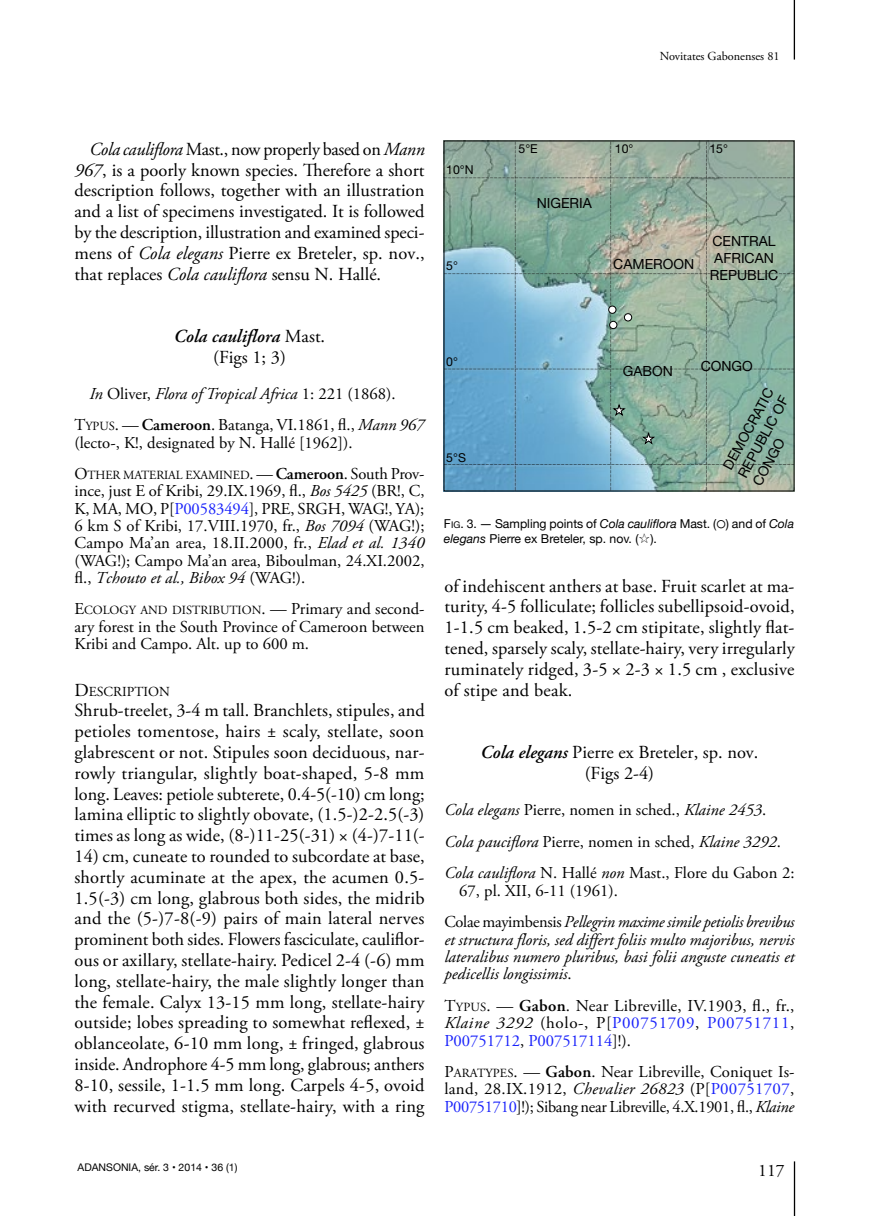
<style>
.page{position:relative;width:869px;height:1216px;background:#fff}
.page>*{position:absolute;margin:0;border:0;box-sizing:border-box;transform-origin:0 0}
.t1{font:18.38px/20.8px "Adobe Garamond Pro";letter-spacing:.005em;color:#000;text-align:justify}
.t2{font:italic 600 18.38px/20.8px "Adobe Garamond Pro";color:#000;text-align:center}
.t3{font:17.5px "Adobe Garamond Pro";color:#000}
.t4{font:16.62px/17.3px "Adobe Garamond Pro";color:#000}
.t5{font:italic 16.62px/17.3px "Adobe Garamond Pro";color:#000;text-align:justify}
.t6{font:14px/16.8px "Helvetica Neue";color:#000;text-align:center}
.t7{font:13.83px "Adobe Garamond";color:#000}
.t8{font:12.42px "Adobe Garamond";letter-spacing:-.01em;color:#000}
.t9{font:12.25px/14.9px "Helvetica Neue";color:#000}
.t10{font:12.25px "Adobe Garamond Pro";color:#000}
.t11{font:10.5px "Helvetica Neue";color:#000}
.s1{font-style:italic}
.s2{font-weight:400;font-style:normal}
.s3{font-family:"Adobe Garamond"}
.s4{font-family:"Adobe Garamond";font-size:12.42px}
.s5{font-weight:600}
.s6{font-size:16.62px}
.s7{font-family:"Adobe Garamond Pro";font-size:16.62px}
.s8{font-family:"Adobe Garamond Pro";font-weight:600;font-size:16.62px}
.s9{color:#1922fb}
.s10{font-size:18.38px}
.s11{font-style:inherit}
.s12{font-size:9.1px}
.s13{font-weight:600;font-style:italic}
.s14{font-style:normal}
</style>
<div class="page">
<hr style="left:793px;top:1161px;width:1px;height:54px;background:#000">
<hr style="left:793px;top:0;width:1px;height:60px;background:#000">
<svg style="left:444px;top:142px;width:349px;height:350px;background:#88aeac"></svg>
<div style="left:608px;top:306px;width:7px;height:7px;background:#fff;border-radius:50%"></div>
<div style="left:608px;top:306px;width:8px;height:7px;border:1px solid #000;border-radius:50%"></div>
<div style="left:624px;top:314px;width:7px;height:7px;background:#fff;border-radius:50%"></div>
<div style="left:624px;top:313px;width:7px;height:8px;border:1px solid #000;border-radius:50%"></div>
<div style="left:609px;top:321px;width:7px;height:7px;background:#fff;border-radius:50%"></div>
<div style="left:609px;top:321px;width:8px;height:8px;border:1px solid #000;border-radius:50%"></div>
<p class="t10" style="left:659px;top:48px;width:121px">Novitates Gabonenses 81</p>
<p class="t1" style="left:74px;top:139px;width:351px;text-indent:15px"><span class="s1">Cola cauliflora</span> Mast., now properly based on <span class="s1">Mann 967</span>, is a poorly known species. Therefore a short description follows, together with an illustration and a list of specimens investigated. It is followed by the description, illustration and examined speci&shy;mens of <span class="s1">Cola elegans</span> Pierre ex Breteler, sp. nov., that replaces <span class="s1">Cola cauliflora</span> sensu N. Hallé.</p>
<p class="t9" style="left:446px;top:162px;width:29px">10°N</p>
<p class="t9" style="left:446px;top:259px;width:13px">5°</p>
<p class="t9" style="left:518px;top:142px;width:21px">5°E</p>
<p class="t9" style="left:614px;top:142px;width:20px">10°</p>
<p class="t9" style="left:709px;top:142px;width:20px">15°</p>
<p class="t6" style="left:536px;top:196px;width:57px">NIGERIA</p>
<p class="t6" style="left:613px;top:256px;width:82px">CAMEROON</p>
<p class="t6" style="left:709px;top:234px;width:70px">CENTRAL<br>AFRICAN<br>REPUBLIC</p>
<p class="t2" style="left:174px;top:326px;width:153px">Cola cauliflora <span class="s2">Mast. (Figs 1; 3)</span></p>
<p class="t4" style="left:74px;top:378px;width:351px;line-height:31.3px;text-indent:15px"><span class="s1">In</span> Oliver, <span class="s1">Flora of Tropical Africa</span> 1: 221 (1868).<br><span class="s3">T</span><span class="s4">YPUS</span>. — <span class="s5">Cameroon</span>. Batanga, VI.1861, fl., <span class="s1">Mann 967</span></p>
<p class="t4" style="left:74px;top:434px;width:279px">(lecto-, K!, designated by N. Hallé [1962]).</p>
<p class="t8" style="left:74px;top:468px;width:351px"><span class="s6">O</span>THER MATERIAL EXAMINED<span class="s7">. —</span> <span class="s8">Cameroon</span><span class="s7">. South Prov-</span></p>
<p class="t4" style="left:74px;top:483px;width:351px;text-align:justify">ince, just E of Kribi, 29.IX.1969, fl., <span class="s1">Bos 5425</span> (BR!, C, K, MA, MO, P[<span class="s9">P00583494</span>], PRE, SRGH, WAG!, YA); 6 km S of Kribi, 17.VIII.1970, fr., <span class="s1">Bos 7094</span> (WAG!); Campo Ma’an area, 18.II.2000, fr., <span class="s1">Elad et al. 1340 </span>(WAG!); Campo Ma’an area, Biboulman, 24.XI.2002, fl., <span class="s1">Tchouto et al., Bibox 94</span> (WAG!).</p>
<p class="t8" style="left:74px;top:604px;width:351px"><span class="s6">E</span>COLOGY AND DISTRIBUTION<span class="s7">. — Primary and second-</span></p>
<p class="t4" style="left:74px;top:618px;width:351px">ary forest in the South Province of Cameroon between<br>Kribi and Campo. Alt. up to 600 m.</p>
<p class="t7" style="left:74px;top:684px;width:97px"><span class="s10">D</span>ESCRIPTION</p>
<p class="t1" style="left:74px;top:700px;width:352px">Shrub-treelet, 3-4 m tall. Branchlets, stipules, and petioles tomentose, hairs ± scaly, stellate, soon glabrescent or not. Stipules soon deciduous, nar&shy;rowly triangular, slightly boat-shaped, 5-8 mm long. Leaves: petiole subterete, 0.4-5(-10) cm long; lamina elliptic to slightly obovate, (1.5-)2-2.5(-3) times as long as wide, (8-)11-25(-31) × (4-)7-11(-</p>
<p class="t1" style="left:74px;top:846px;width:351px">14) cm, cuneate to rounded to subcordate at base, shortly acuminate at the apex, the acumen 0.5- 1.5(-3) cm long, glabrous both sides, the midrib and the (5-)7-8(-9) pairs of main lateral nerves prominent both sides. Flowers fasciculate, cauliflor&shy;ous or axillary, stellate-hairy. Pedicel 2-4 (-6) mm long, stellate-hairy, the male slightly longer than the female. Calyx 13-15 mm long, stellate-hairy outside; lobes spreading to somewhat reflexed, ± oblanceolate, 6-10 mm long, ± fringed, glabrous inside. Androphore 4-5 mm long, glabrous; anthers 8-10, sessile, 1-1.5 mm long. Carpels 4-5, ovoid with recurved stigma, stellate-hairy, with a ring</p>
<p class="t9" style="left:446px;top:354px;width:13px">0°</p>
<p class="t9" style="left:446px;top:451px;width:21px">5°S</p>
<p class="t6" style="left:622px;top:363px;width:52px">GABON</p>
<p class="t6" style="left:700px;top:358px;width:54px">CONGO</p>
<p class="t6" style="left:720px;top:465px;width:93px;text-align:justify;rotate:-62deg">DEMOCRATIC REPUBLIC OF CONGO</p>
<p class="t9" style="left:444px;top:516px;width:351px"><span class="s11">F</span><span class="s12">ig</span>. 3. ― Sampling points of <span class="s1">Cola cauliflora</span> Mast. ( ) and of <span class="s1">Cola elegans</span> Pierre ex Breteler, sp. nov. (☆).</p>
<p class="t1" style="left:444px;top:576px;width:352px">of indehiscent anthers at base. Fruit scarlet at ma&shy;turity, 4-5 folliculate; follicles subellipsoid-ovoid, 1-1.5 cm beaked, 1.5-2 cm stipitate, slightly flat&shy;tened, sparsely scaly, stellate-hairy, very irregularly ruminately ridged, 3-5 × 2-3 × 1.5 cm , exclusive of stipe and beak.</p>
<p class="t1" style="left:480px;top:742px;width:279px;text-align:center"><span class="s13">Cola elegans</span> Pierre ex Breteler, sp. nov. (Figs 2-4)</p>
<p class="t4" style="left:444px;top:794px;width:351px;line-height:31.5px"><span class="s1">Cola elegans</span> Pierre, nomen in sched., <span class="s1">Klaine 2453</span>.<br><span class="s1">Cola pauciflora</span> Pierre, nomen in sched, <span class="s1">Klaine 3292</span>.<br><span class="s1">Cola cauliflora</span> N. Hallé <span class="s1">non</span> Mast., Flore du Gabon 2:</p>
<p class="t4" style="left:444px;top:875px;width:351px;line-height:31.5px;text-indent:15px">67, pl. XII, 6-11 (1961).<br>Colae mayimbensis <span class="s1">Pellegrin maxime simile petiolis brevibus</span></p>
<p class="t5" style="left:444px;top:931px;width:351px">et structura floris, sed differt foliis multo majoribus, nervis lateralibus numero pluribus, basi folii anguste cuneatis et pedicellis longissimis<span class="s14">.</span></p>
<p class="t4" style="left:444px;top:997px;width:351px;text-align:justify"><span class="s3">T</span><span class="s4">YPUS</span>. — <span class="s5">Gabon</span>. Near Libreville, IV.1903, fl., fr., <span class="s1">Klaine 3292</span> (holo-, P[<span class="s9">P00751709</span>, <span class="s9">P00751711</span>, <span class="s9">P00751712</span>, <span class="s9">P007517114</span>]!).</p>
<p class="t4" style="left:444px;top:1063px;width:351px;text-align:justify"><span class="s3">P</span><span class="s4">ARATYPES</span>. — <span class="s5">Gabon</span>. Near Libreville, Coniquet Is&shy;land, 28.IX.1912, <span class="s1">Chevalier 26823</span> (P[<span class="s9">P00751707</span>, <span class="s9">P00751710</span>]!); Sibang near Libreville, 4.X.1901, fl., <span class="s1">Klaine</span></p>
<p class="t11" style="left:78px;top:1159px;width:161px">ADANSONIA, sér. 3 • 2014 • 36 (1)</p>
<p class="t3" style="left:758px;top:1160px;width:28px">117</p>
</div>
